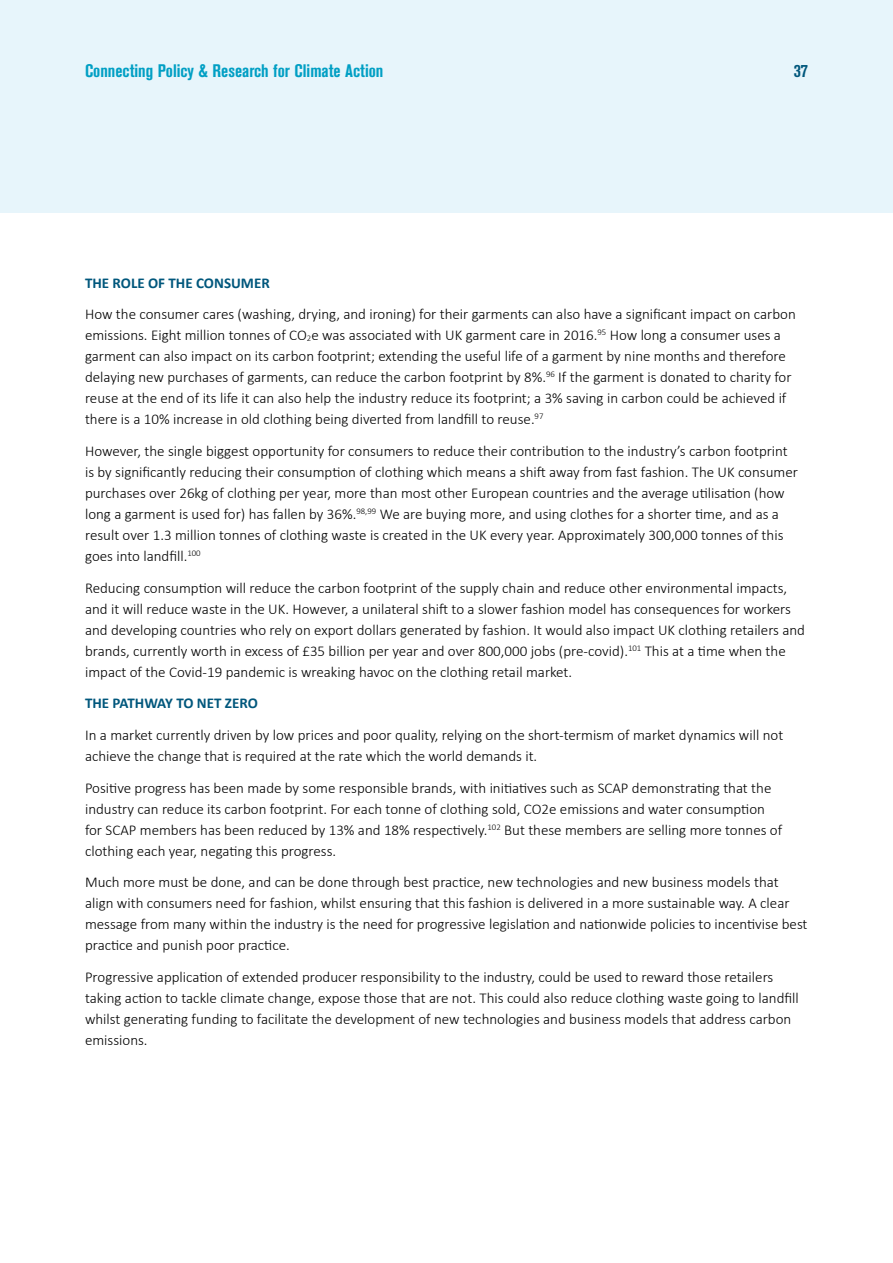
<style>
.page{position:relative;width:893px;height:1263px;background:#fff}
.page>*{position:absolute;margin:0;border:0;box-sizing:border-box;transform-origin:0 0}
.t1{font:700 condensed 18px "Akzidenz Grotesk BE";color:#019fc4}
.t2{font:700 condensed 18px "Akzidenz Grotesk BE";color:#00577c}
.t3{font:300 15px/21px "Calibri";color:#000}
.t4{font:700 15px "Calibri";color:#00577c}
.s1{font-size:8.7px}
</style>
<div class="page">
<div style="left:0;top:0;width:893px;height:213px;background:#e7f5fb"></div>
<p class="t1" style="left:85px;top:61px;width:300px">Connecting Policy &amp; Research for Climate Action</p>
<p class="t2" style="left:794px;top:61px;width:16px">37</p>
<p class="t4" style="left:85px;top:273px;width:186px">THE ROLE OF THE CONSUMER</p>
<p class="t3" style="left:85px;top:303px;width:712px">How the consumer cares (washing, drying, and ironing) for their garments can also have a significant impact on carbon emissions. Eight million tonnes of CO<span class="s1">2</span>e was associated with UK garment care in 2016.<sup>95</sup> How long a consumer uses a garment can also impact on its carbon footprint; extending the useful life of a garment by nine months and therefore delaying new purchases of garments, can reduce the carbon footprint by 8%.<sup>96</sup> If the garment is donated to charity for reuse at the end of its life it can also help the industry reduce its footprint; a 3% saving in carbon could be achieved if there is a 10% increase in old clothing being diverted from landfill to reuse.<sup>97</sup></p>
<p class="t3" style="left:85px;top:440px;width:714px">However, the single biggest opportunity for consumers to reduce their contribution to the industry’s carbon footprint is by significantly reducing their consumption of clothing which means a shift away from fast fashion. The UK consumer purchases over 26kg of clothing per year, more than most other European countries and the average utilisation (how long a garment is used for) has fallen by 36%.<sup>98,99</sup> We are buying more, and using clothes for a shorter time, and as a result over 1.3 million tonnes of clothing waste is created in the UK every year. Approximately 300,000 tonnes of this goes into landfill.<sup>100</sup></p>
<p class="t3" style="left:85px;top:576px;width:721px">Reducing consumption will reduce the carbon footprint of the supply chain and reduce other environmental impacts, and it will reduce waste in the UK. However, a unilateral shift to a slower fashion model has consequences for workers and developing countries who rely on export dollars generated by fashion. It would also impact UK clothing retailers and brands, currently worth in excess of £35 billion per year and over 800,000 jobs (pre-covid).<sup>101</sup> This at a time when the impact of the Covid-19 pandemic is wreaking havoc on the clothing retail market.</p>
<p class="t4" style="left:85px;top:694px;width:174px">THE PATHWAY TO NET ZERO</p>
<p class="t3" style="left:85px;top:724px;width:700px">In a market currently driven by low prices and poor quality, relying on the short-termism of market dynamics will not achieve the change that is required at the rate which the world demands it.</p>
<p class="t3" style="left:85px;top:776px;width:699px">Positive progress has been made by some responsible brands, with initiatives such as SCAP demonstrating that the industry can reduce its carbon footprint. For each tonne of clothing sold, CO2e emissions and water consumption for SCAP members has been reduced by 13% and 18% respectively.<sup>102</sup> But these members are selling more tonnes of clothing each year, negating this progress.</p>
<p class="t3" style="left:85px;top:871px;width:724px">Much more must be done, and can be done through best practice, new technologies and new business models that align with consumers need for fashion, whilst ensuring that this fashion is delivered in a more sustainable way. A clear message from many within the industry is the need for progressive legislation and nationwide policies to incentivise best practice and punish poor practice.</p>
<p class="t3" style="left:85px;top:965px;width:715px">Progressive application of extended producer responsibility to the industry, could be used to reward those retailers taking action to tackle climate change, expose those that are not. This could also reduce clothing waste going to landfill whilst generating funding to facilitate the development of new technologies and business models that address carbon emissions.</p>
</div>
